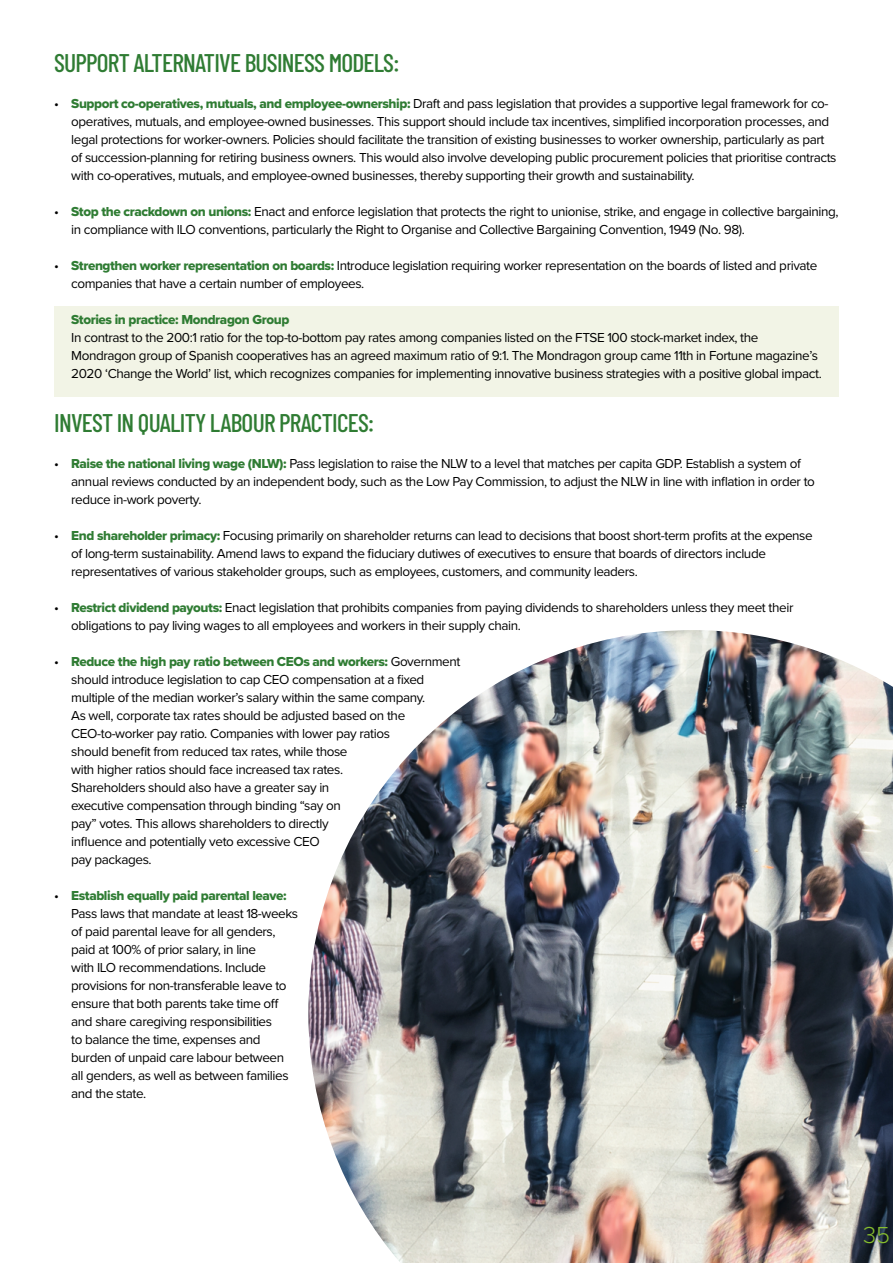
<style>
.page{position:relative;width:893px;height:1263px;background:#fff}
.page>*{position:absolute;margin:0;border:0;box-sizing:border-box;transform-origin:0 0}
.t1{font:500 25.5px "Barlow Condensed";letter-spacing:-.03em;color:#2f7c33}
.t2{font:300 24px "Proxima Nova";color:#86bd2e}
.t3{font:13.5px/18px "Proxima Nova";letter-spacing:-.03em;color:#000}
.t4{font:13.5px "Proxima Nova Extrabld";letter-spacing:-.03em;color:#2f7c33}
.s1{font-family:"Proxima Nova Extrabld";color:#2f7c33}
.s2{font-family:"Proxima Nova";color:#000}
</style>
<div class="page">
<div style="left:54px;top:306px;width:785px;height:90px;background:#f2f4e6"></div>
<img style="left:308px;top:630px;width:585px;height:633px">
<h1 class="t1" style="left:54px;top:45px;width:347px">SUPPORT ALTERNATIVE BUSINESS MODELS:</h1>
<p class="t3" style="left:71px;top:94px;width:767px;text-indent:-17px">• <span class="s1">Support co-operatives, mutuals, and employee-ownership:</span> Draft and pass legislation that provides a supportive legal framework for co&shy;operatives, mutuals, and employee-owned businesses. This support should include tax incentives, simplified incorporation processes, and legal protections for worker-owners. Policies should facilitate the transition of existing businesses to worker ownership, particularly as part of succession-planning for retiring business owners. This would also involve developing public procurement policies that prioritise contracts with co-operatives, mutuals, and employee-owned businesses, thereby supporting their growth and sustainability.</p>
<p class="t3" style="left:71px;top:202px;width:769px;text-indent:-17px">• <span class="s1">Stop the crackdown on unions:</span> Enact and enforce legislation that protects the right to unionise, strike, and engage in collective bargaining, in compliance with ILO conventions, particularly the Right to Organise and Collective Bargaining Convention, 1949 (No. 98).</p>
<p class="t3" style="left:71px;top:256px;width:748px;text-indent:-17px">• <span class="s1">Strengthen worker representation on boards:</span> Introduce legislation requiring worker representation on the boards of listed and private companies that have a certain number of employees.</p>
<p class="t4" style="left:71px;top:309px;width:220px">Stories in practice: Mondragon Group</p>
<p class="t3" style="left:71px;top:328px;width:752px">In contrast to the 200:1 ratio for the top-to-bottom pay rates among companies listed on the FTSE 100 stock-market index, the<br>Mondragon group of Spanish cooperatives has an agreed maximum ratio of 9:1. The Mondragon group came 11th in Fortune magazine’s<br>2020 ‘Change the World’ list, which recognizes companies for implementing innovative business strategies with a positive global impact.</p>
<h1 class="t1" style="left:54px;top:405px;width:321px">INVEST IN QUALITY LABOUR PRACTICES:</h1>
<p class="t3" style="left:71px;top:454px;width:745px;text-indent:-17px">• <span class="s1">Raise the national living wage (NLW):</span> Pass legislation to raise the NLW to a level that matches per capita GDP. Establish a system of annual reviews conducted by an independent body, such as the Low Pay Commission, to adjust the NLW in line with inflation in order to reduce in-work poverty.</p>
<p class="t3" style="left:71px;top:526px;width:743px;text-indent:-17px">• <span class="s1">End shareholder primacy:</span> Focusing primarily on shareholder returns can lead to decisions that boost short-term profits at the expense of long-term sustainability. Amend laws to expand the fiduciary dutiwes of executives to ensure that boards of directors include representatives of various stakeholder groups, such as employees, customers, and community leaders.</p>
<p class="t3" style="left:71px;top:598px;width:724px;text-indent:-17px">• <span class="s1">Restrict dividend payouts:</span> Enact legislation that prohibits companies from paying dividends to shareholders unless they meet their obligations to pay living wages to all employees and workers in their supply chain.</p>
<p class="t4" style="left:54px;top:651px;width:408px"><span class="s2">•</span> Reduce the high pay ratio between CEOs and workers: <span class="s2">Government</span></p>
<p class="t3" style="left:71px;top:670px;width:356px">should introduce legislation to cap CEO compensation at a fixed multiple of the median worker’s salary within the same company.<br>As well, corporate tax rates should be adjusted based on the CEO-to-worker pay ratio. Companies with lower pay ratios should benefit from reduced tax rates, while those<br>with higher ratios should face increased tax rates.<br>Shareholders should also have a greater say in<br>executive compensation through binding “say on<br>pay” votes. This allows shareholders to directly<br>influence and potentially veto excessive CEO<br>pay packages.</p>
<p class="t4" style="left:54px;top:885px;width:234px"><span class="s2">•</span> Establish equally paid parental leave:</p>
<p class="t3" style="left:71px;top:904px;width:228px">Pass laws that mandate at least 18-weeks of paid parental leave for all genders, paid at 100% of prior salary, in line<br>with ILO recommendations. Include provisions for non-transferable leave to ensure that both parents take time off and share caregiving responsibilities<br>to balance the time, expenses and burden of unpaid care labour between all genders, as well as between families and the state.</p>
<h2 class="t2" style="left:863px;top:1217px;width:29px">35</h2>
</div>
